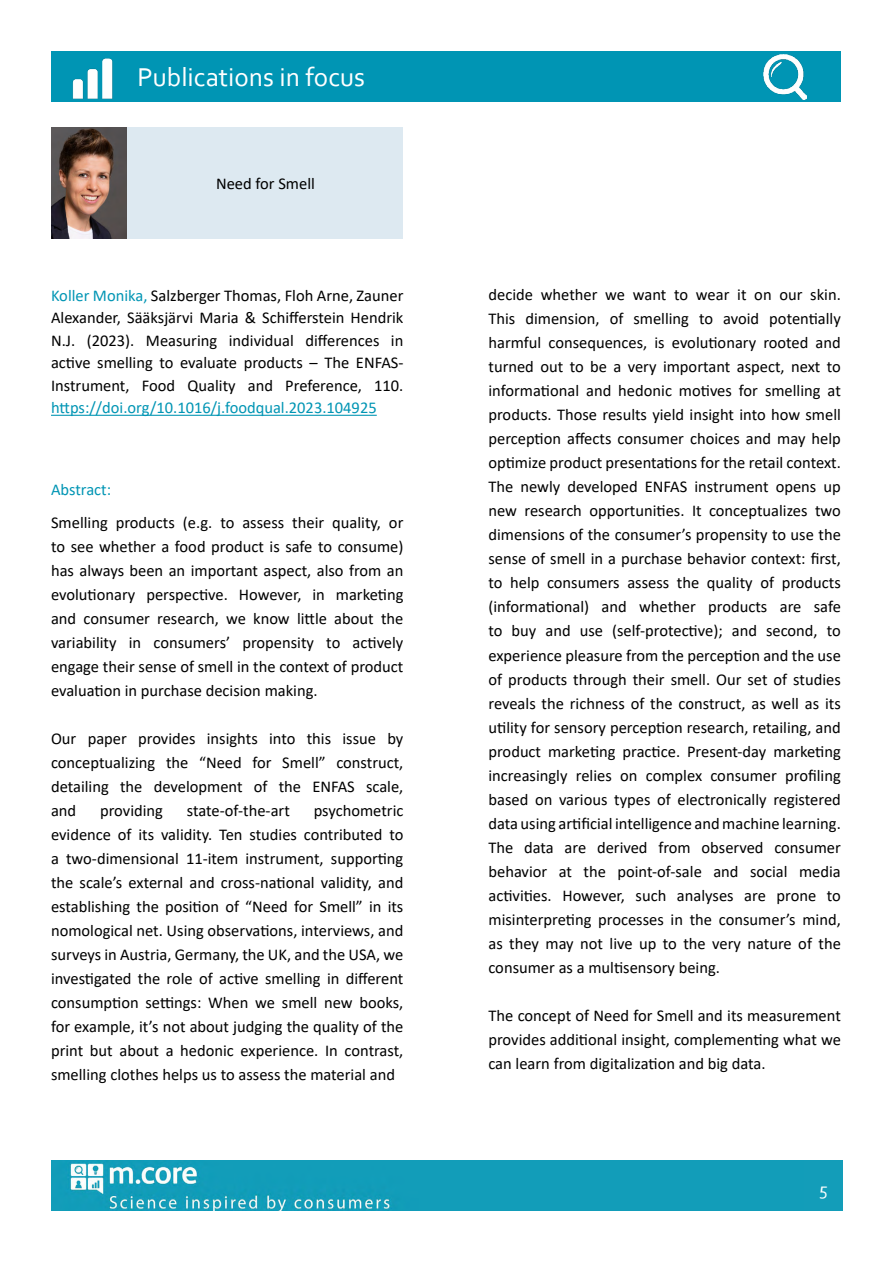
<style>
.page{position:relative;width:893px;height:1263px;background:#fff}
.page>*{position:absolute;margin:0;border:0;box-sizing:border-box;transform-origin:0 0}
.t1{font:27px "Corbel";color:#fff}
.t2{font:18px "Corbel";color:#fff}
.t3{font:16.5px/24px "Calibri";color:#000;text-align:justify}
.t4{font:16.5px "Calibri";color:#0095b4}
.s1{color:#0095b4}
</style>
<div class="page">
<img style="left:51px;top:1160px;width:754px;height:51px">
<div style="left:805px;top:1160px;width:37px;height:51px;background:#139db9"></div>
<div style="left:51px;top:51px;width:790px;height:50px;background:#0095b4"></div>
<hr style="left:51px;top:415px;width:326px;height:1px;background:#0095b4">
<img style="left:72px;top:58px;width:41px;height:41px">
<img style="left:763px;top:55px;width:44px;height:44px">
<img style="left:51px;top:127px;width:77px;height:111px">
<div style="left:128px;top:127px;width:275px;height:111px;background:#dde9f1"></div>
<h1 class="t1" style="left:137px;top:60px;width:229px">Publications in focus</h1>
<p class="t3" style="left:216px;top:171px;width:100px">Need for Smell</p>
<p class="t3" style="left:51px;top:284px;width:354px;line-height:22.5px"><span class="s1">Koller Monika,</span> Salzberger Thomas, Floh Arne, Zauner Alexander, Sääksjärvi Maria &amp; Schifferstein Hendrik N.J. (2023). Measuring individual differences in active smelling to evaluate products – The ENFAS-Instrument, Food Quality and Preference, 110.</p>
<p class="t4" style="left:51px;top:396px;width:327px">https://doi.org/10.1016/j.foodqual.2023.104925</p>
<p class="t4" style="left:51px;top:478px;width:62px">Abstract:</p>
<p class="t3" style="left:51px;top:510px;width:354px">Smelling products (e.g. to assess their quality, or to see whether a food product is safe to consume) has always been an important aspect, also from an evolutionary perspective. However, in marketing and consumer research, we know little about the variability in consumers’ propensity to actively engage their sense of smell in the context of product evaluation in purchase decision making.</p>
<p class="t3" style="left:51px;top:726px;width:354px">Our paper provides insights into this issue by conceptualizing the “Need for Smell” construct, detailing the development of the ENFAS scale, and</p>
<p class="t3" style="left:100px;top:798px;width:64px">providing</p>
<p class="t3" style="left:187px;top:798px;width:104px">state-of-the-art</p>
<p class="t3" style="left:51px;top:798px;width:354px;text-indent:263px">psychometric evidence of its validity. Ten studies contributed to a two-dimensional 11-item instrument, supporting the scale’s external and cross-national validity, and establishing the position of “Need for Smell” in its nomological net. Using observations, interviews, and surveys in Austria, Germany, the UK, and the USA, we investigated the role of active smelling in different consumption settings: When we smell new books, for example, it’s not about judging the quality of the print but about a hedonic experience. In contrast, smelling clothes helps us to assess the material and</p>
<p class="t3" style="left:488px;top:282px;width:354px">decide whether we want to wear it on our skin.<br>This dimension, of smelling to avoid potentially harmful consequences, is evolutionary rooted and turned out to be a very important aspect, next to informational and hedonic motives for smelling at products. Those results yield insight into how smell perception affects consumer choices and may help optimize product presentations for the retail context.<br>The newly developed ENFAS instrument opens up new research opportunities. It conceptualizes two dimensions of the consumer’s propensity to use the sense of smell in a purchase behavior context: first, to help consumers assess the quality of products (informational) and whether products are safe to buy and use (self-protective); and second, to experience pleasure from the perception and the use of products through their smell. Our set of studies reveals the richness of the construct, as well as its utility for sensory perception research, retailing, and product marketing practice. Present-day marketing increasingly relies on complex consumer profiling based on various types of electronically registered data using artificial intelligence and machine learning.<br>The data are derived from observed consumer behavior at the point-of-sale and social media activities. However, such analyses are prone to misinterpreting processes in the consumer’s mind, as they may not live up to the very nature of the consumer as a multisensory being.</p>
<p class="t3" style="left:488px;top:1003px;width:354px">The concept of Need for Smell and its measurement provides additional insight, complementing what we can learn from digitalization and big data.</p>
<p class="t2" style="left:819px;top:1178px;width:10px">5</p>
</div>
